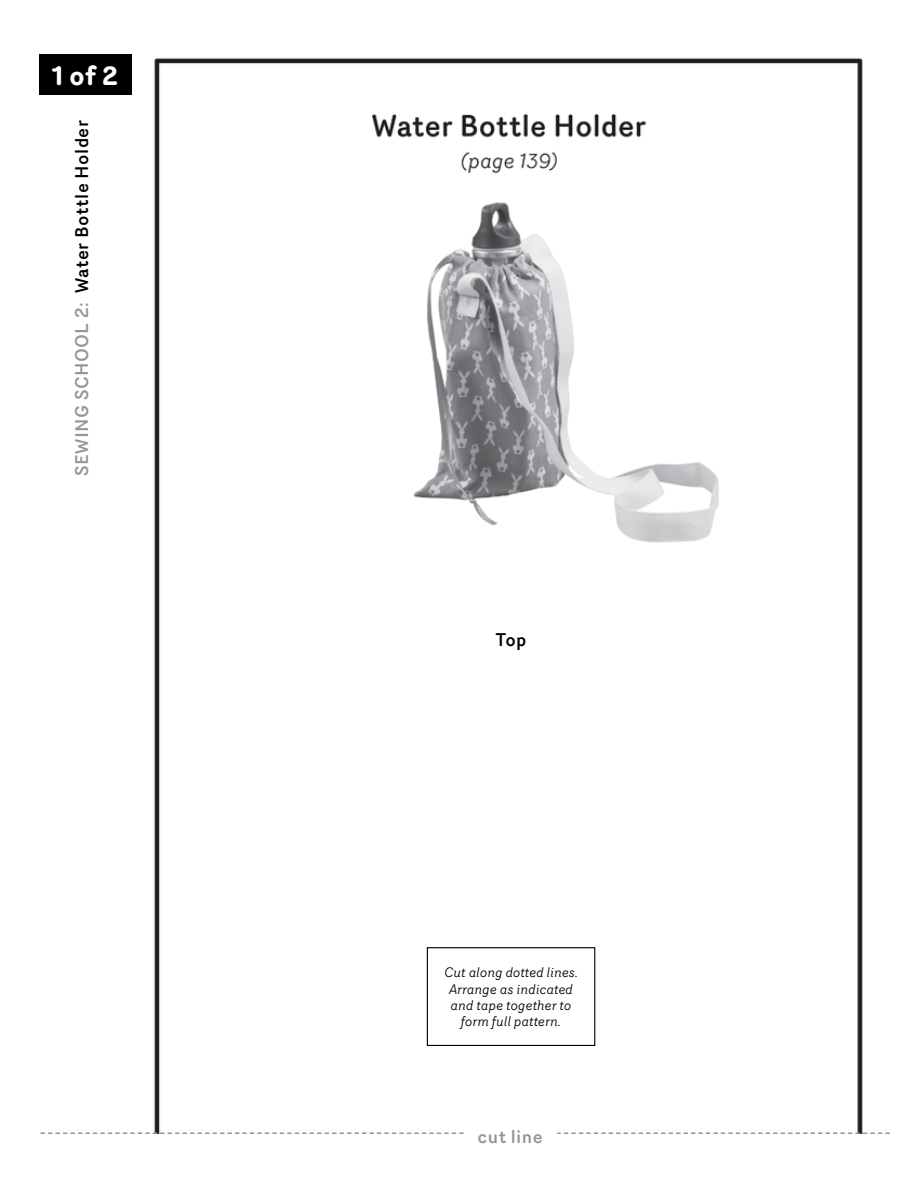
<style>
.page{position:relative;width:918px;height:1188px;background:#fff}
.page>*{position:absolute;margin:0;border:0;box-sizing:border-box;transform-origin:0 0}
.t1{font:700 27px "Router";color:#fff}
.t2{font:500 18px "Router";letter-spacing:.02em;color:#000}
.t3{font:500 18px "Router";letter-spacing:.025em;color:#939598}
.t4{font:italic 13.5px/16.2px "Router";color:#000;text-align:center}
.s1{color:#939598}
</style>
<div class="page">
<img style="left:154px;top:57px;width:709px;height:1075px">
<svg style="left:40px;top:1132px;width:850px;height:2px"></svg>
<div style="left:464px;top:1125px;width:94px;height:26px;background:#fff;border-radius:10px"></div>
<div style="left:39px;top:55px;width:93px;height:40px;background:#000"></div>
<div style="left:427px;top:947px;width:168px;height:99px;border:1px solid #000"></div>
<h1 class="t1" style="left:52px;top:55px;width:67px">1 of 2</h1>
<h2 class="t2" style="left:68px;top:476px;width:358px;rotate:-90deg"><span class="s1">SEWING SCHOOL 2:</span> Water Bottle Holder</h2>
<h2 class="t2" style="left:495px;top:626px;width:33px">Top</h2>
<p class="t4" style="left:444px;top:964px;width:136px">Cut along dotted lines.<br>Arrange as indicated and tape together to form full pattern.</p>
<h2 class="t3" style="left:478px;top:1123px;width:67px">cut line</h2>
</div>
